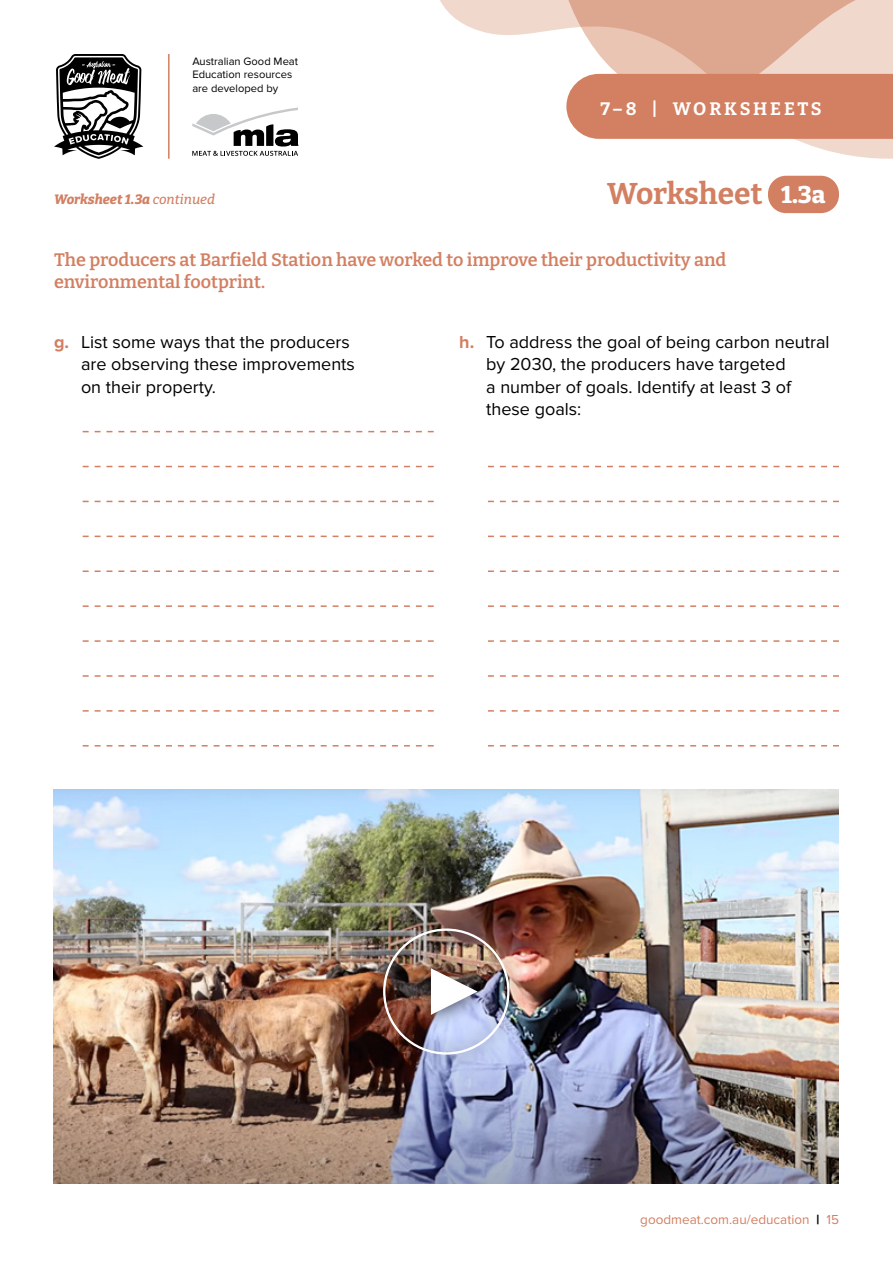
<style>
.page{position:relative;width:893px;height:1263px;background:#fff}
.page>*{position:absolute;margin:0;border:0;box-sizing:border-box;transform-origin:0 0}
.t1{font:700 30px "Bitter";color:#d37f61}
.t2{font:18px/22.5px "Proxima Nova";color:#000}
.t3{font:600 18px/22.5px "Bitter";color:#d37f61}
.t4{font:700 18px "Bitter";letter-spacing:.15em;color:#fff}
.t5{font:13.5px "Proxima Nova";color:#d37f61}
.t6{font:italic 800 13.5px "Bitter";color:#d37f61}
.t7{font:11.1px/13.5px "Proxima Nova";color:#000}
.s1{font-weight:500}
.s2{font-weight:800;font-size:24px;color:#fff}
.s3{font-weight:700;color:#d37f61}
.s4{font-family:"Proxima Nova Extrabld";color:#000}
</style>
<div class="page">
<svg style="left:440px;top:0;width:453px;height:159px"></svg>
<svg style="left:54px;top:54px;width:89px;height:105px"></svg>
<hr style="left:168px;top:54px;width:2px;height:105px;background:#d37f61">
<svg style="left:192px;top:108px;width:107px;height:48px"></svg>
<svg style="left:561px;top:0;width:332px;height:139px;background:#dea38c"></svg>
<div style="left:768px;top:176px;width:71px;height:37px;background:#d37f61;border-radius:18px"></div>
<img style="left:54px;top:789px;width:785px;height:394px">
<div style="left:364px;top:910px;width:164px;height:163px;background:#000;opacity:.75"></div>
<svg style="left:431px;top:968px;width:47px;height:47px"></svg>
<svg style="left:83px;top:431px;width:351px;height:1px"></svg>
<svg style="left:83px;top:605px;width:351px;height:2px"></svg>
<svg style="left:488px;top:605px;width:351px;height:2px"></svg>
<svg style="left:83px;top:466px;width:351px;height:1px"></svg>
<svg style="left:488px;top:466px;width:351px;height:1px"></svg>
<svg style="left:83px;top:640px;width:351px;height:2px"></svg>
<svg style="left:488px;top:640px;width:351px;height:2px"></svg>
<svg style="left:83px;top:501px;width:351px;height:1px"></svg>
<svg style="left:488px;top:501px;width:351px;height:1px"></svg>
<svg style="left:83px;top:675px;width:351px;height:2px"></svg>
<svg style="left:488px;top:675px;width:351px;height:2px"></svg>
<svg style="left:83px;top:536px;width:351px;height:1px"></svg>
<svg style="left:488px;top:536px;width:351px;height:1px"></svg>
<svg style="left:83px;top:710px;width:351px;height:2px"></svg>
<svg style="left:488px;top:710px;width:351px;height:2px"></svg>
<svg style="left:83px;top:570px;width:351px;height:2px"></svg>
<svg style="left:488px;top:570px;width:351px;height:2px"></svg>
<svg style="left:83px;top:745px;width:351px;height:1px"></svg>
<svg style="left:488px;top:745px;width:351px;height:1px"></svg>
<p class="t7" style="left:192px;top:55px;width:107px">Australian Good Meat<br>Education resources are developed by</p>
<p class="t6" style="left:54px;top:191px;width:162px">Worksheet 1.3a <span class="s1">continued</span></p>
<p class="t4" style="left:600px;top:97px;width:223px">7–8 | WORKSHEETS</p>
<h1 class="t1" style="left:607px;top:175px;width:220px">Worksheet <span class="s2">1.3a</span></h1>
<p class="t3" style="left:54px;top:248px;width:674px">The producers at Barfield Station have worked to improve their productivity and environmental footprint.</p>
<p class="t2" style="left:81px;top:331px;width:275px;text-indent:-27px"><span class="s3">g.</span> List some ways that the producers are observing these improvements on their property.</p>
<p class="t2" style="left:486px;top:331px;width:345px;text-indent:-27px"><span class="s3">h.</span> To address the goal of being carbon neutral by 2030, the producers have targeted<br>a number of goals. Identify at least 3 of these goals:</p>
<p class="t5" style="left:640px;top:1212px;width:200px">goodmeat.com.au/education <span class="s4">|</span> 15</p>
</div>
